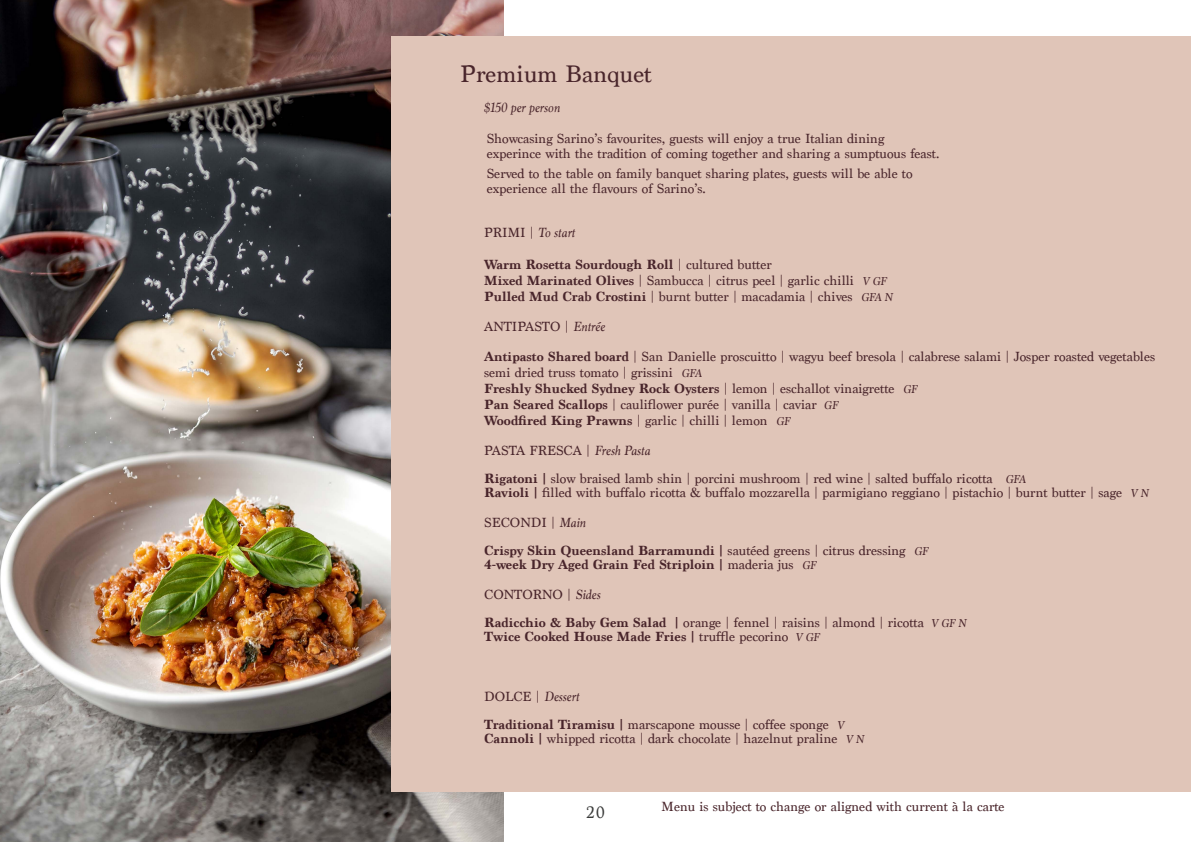
<style>
.page{position:relative;width:1191px;height:842px;background:#fff}
.page>*{position:absolute;margin:0;border:0;box-sizing:border-box;transform-origin:0 0}
.t1{font:25.2px "Marion";color:#49252b}
.t2{font:17.5px "Marion";color:#393a39}
.t3{font:14px/16px "Marion";color:#49252b}
.t4{font:700 14px "Marion";color:#49252b}
.t5{font:italic 14px "Marion";color:#49252b}
.s1{font-style:normal}
.s2{font-weight:700}
.s3{font-style:italic;font-size:12px}
.s4{font-style:italic}
.s5{font-weight:400}
.s6{font-weight:400;font-style:italic;font-size:12px}
</style>
<div class="page">
<img style="left:0;top:0;width:503px;height:842px">
<div style="left:391px;top:37px;width:800px;height:755px;background:#e0c5b8"></div>
<p class="t1" style="left:460px;top:59px;width:193px">Premium Banquet</p>
<p class="t5" style="left:484px;top:99px;width:77px">$150 per person</p>
<p class="t3" style="left:487px;top:131px;width:454px;line-height:15px">Showcasing Sarino’s favourites, guests will enjoy a true Italian dining experince with the tradition of coming together and sharing a sumptuous feast.</p>
<p class="t3" style="left:487px;top:166px;width:427px;line-height:15px">Served to the table on family banquet sharing plates, guests will be able to experience all the flavours of Sarino’s.</p>
<p class="t5" style="left:484px;top:223px;width:92px"><span class="s1">PRIMI |</span> To start</p>
<p class="t3" style="left:484px;top:256px;width:410px"><span class="s2">Warm Rosetta Sourdough Roll</span> | cultured butter<br><span class="s2">Mixed Marinated Olives</span> | Sambucca | citrus peel | garlic chilli <span class="s3">V GF<br></span><span class="s2">Pulled Mud Crab Crostini</span> | burnt butter | macadamia | chives <span class="s3">GFA N</span></p>
<p class="t3" style="left:484px;top:311px;width:672px;line-height:30px">ANTIPASTO | <span class="s4">Entrée<br></span><span class="s2">Antipasto Shared board</span> | San Danielle proscuitto | wagyu beef bresola | calabrese salami | Josper roasted vegetables</p>
<p class="t3" style="left:484px;top:364px;width:434px">semi dried truss tomato | grissini <span class="s3">GFA<br></span><span class="s2">Freshly Shucked Sydney Rock Oysters</span> | lemon | eschallot vinaigrette <span class="s3">GF </span><span class="s2">Pan Seared Scallops</span> | cauliflower purée | vanilla | caviar <span class="s3">GF<br></span><span class="s2">Woodfired King Prawns</span> | garlic | chilli | lemon <span class="s3">GF</span></p>
<p class="t3" style="left:484px;top:436px;width:543px;line-height:28px">PASTA FRESCA | <span class="s4">Fresh Pasta<br></span><span class="s2">Rigatoni |</span> slow braised lamb shin | porcini mushroom | red wine | salted buffalo ricotta <span class="s3">GFA</span></p>
<p class="t3" style="left:484px;top:484px;width:666px"><span class="s2">Ravioli |</span> filled with buffalo ricotta &amp; buffalo mozzarella | parmigiano reggiano | pistachio | burnt butter | sage <span class="s3">V N</span></p>
<p class="t3" style="left:484px;top:508px;width:445px;line-height:28px">SECONDI | <span class="s4">Main<br></span><span class="s2">Crispy Skin Queensland Barramundi |</span> sautéed greens | citrus dressing <span class="s3">GF</span></p>
<p class="t4" style="left:484px;top:556px;width:333px">4-week Dry Aged Grain Fed Striploin | <span class="s5">maderia jus</span> <span class="s6">GF</span></p>
<p class="t3" style="left:484px;top:580px;width:483px;line-height:28px">CONTORNO | <span class="s4">Sides<br></span><span class="s2">Radicchio &amp; Baby Gem Salad |</span> orange | fennel | raisins | almond | ricotta <span class="s3">V GF N</span></p>
<p class="t4" style="left:484px;top:628px;width:337px">Twice Cooked House Made Fries | <span class="s5">truffle pecorino</span> <span class="s6">V GF</span></p>
<p class="t3" style="left:484px;top:682px;width:361px;line-height:28px">DOLCE | <span class="s4">Dessert<br></span><span class="s2">Traditional Tiramisu |</span> marscapone mousse | coffee sponge <span class="s3">V</span></p>
<p class="t3" style="left:484px;top:730px;width:381px"><span class="s2">Cannoli |</span> whipped ricotta | dark chocolate | hazelnut praline <span class="s3">V N</span></p>
<p class="t2" style="left:586px;top:802px;width:20px">20</p>
<p class="t3" style="left:661px;top:798px;width:344px">Menu is subject to change or aligned with current à la carte</p>
</div>
